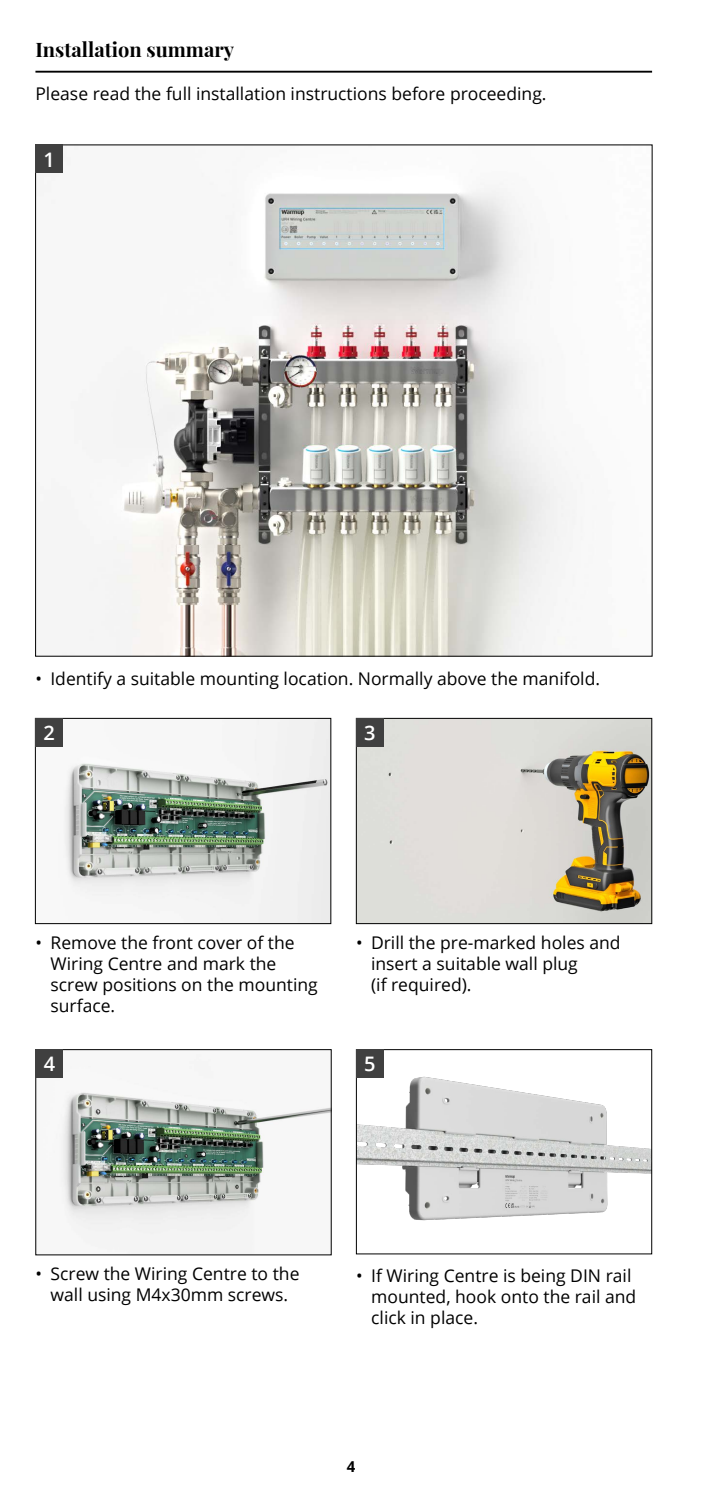
<style>
.page{position:relative;width:702px;height:1489px;background:#fff}
.page>*{position:absolute;margin:0;border:0;box-sizing:border-box;transform-origin:0 0}
.t1{font:700 20px "Playfair Display";color:#000}
.t2{font:600 20px "Open Sans";color:#fff}
.bullet{font:17.5px/21px "Open Sans";color:#000}
.t3{font:700 15px "Open Sans";color:#000}
</style>
<div class="page">
<img style="left:37px;top:720px;width:292px;height:201px">
<div style="left:35px;top:718px;width:296px;height:205px;border:1px solid #000"></div>
<img style="left:358px;top:720px;width:292px;height:201px">
<div style="left:356px;top:718px;width:296px;height:205px;border:1px solid #000"></div>
<img style="left:62px;top:153px;width:513px;height:501px">
<img style="left:38px;top:1077px;width:291px;height:175px">
<hr style="left:35px;top:71px;width:617px;height:2px;background:#000">
<img style="left:358px;top:1076px;width:291px;height:145px">
<div style="left:356px;top:1049px;width:295px;height:204px;border:1px solid #000"></div>
<div style="left:35px;top:718px;width:28px;height:28px;background:#404040"></div>
<div style="left:356px;top:718px;width:28px;height:28px;background:#404040"></div>
<div style="left:35px;top:145px;width:28px;height:28px;background:#404040"></div>
<div style="left:36px;top:1049px;width:27px;height:28px;background:#404040"></div>
<div style="left:356px;top:1049px;width:28px;height:28px;background:#404040"></div>
<p class="t1" style="left:35px;top:34px;width:200px">Installation summary</p>
<p class="bullet" style="left:35px;top:82px;width:510px">Please read the full installation instructions before proceeding.</p>
<p class="t2" style="left:44px;top:145px;width:13px">1</p>
<p class="bullet" style="left:35px;top:667px;width:563px">• Identify a suitable mounting location. Normally above the manifold.</p>
<p class="t2" style="left:43px;top:719px;width:13px">2</p>
<p class="t2" style="left:364px;top:719px;width:13px">3</p>
<p class="bullet" style="left:51px;top:931px;width:269px;text-indent:-15px">• Remove the front cover of the<br>Wiring Centre and mark the screw positions on the mounting surface.</p>
<p class="bullet" style="left:371px;top:931px;width:251px;text-indent:-15px">• Drill the pre-marked holes and insert a suitable wall plug<br>(if required).</p>
<p class="t2" style="left:44px;top:1050px;width:13px">4</p>
<p class="t2" style="left:364px;top:1050px;width:13px">5</p>
<p class="bullet" style="left:36px;top:1262px;width:265px;text-align:center">• Screw the Wiring Centre to the wall using M4x30mm screws.</p>
<p class="bullet" style="left:371px;top:1264px;width:266px;text-indent:-15px">• If Wiring Centre is being DIN rail mounted, hook onto the rail and click in place.</p>
<p class="t3" style="left:347px;top:1455px;width:10px">4</p>
</div>
